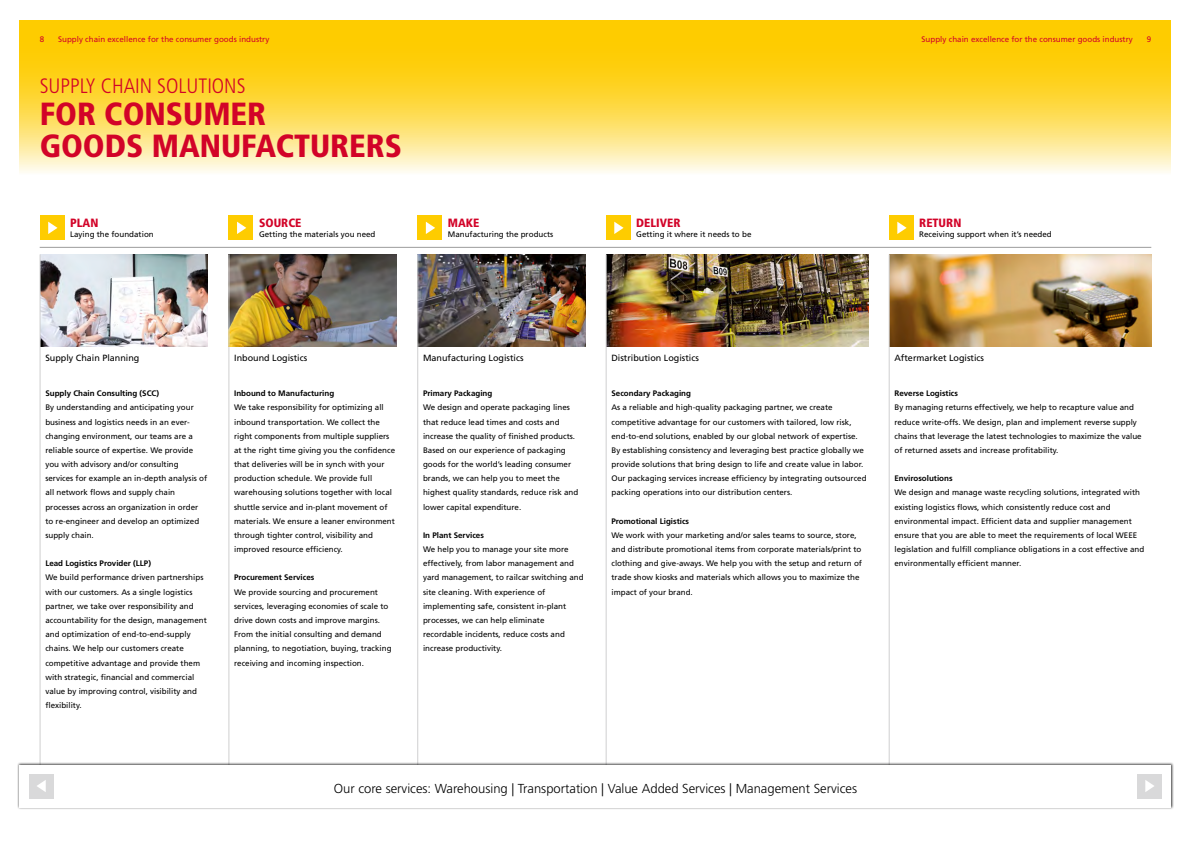
<style>
.page{position:relative;width:1191px;height:842px;background:#fff}
.page>*{position:absolute;margin:0;border:0;box-sizing:border-box;transform-origin:0 0}
.t1{font:900 condensed 32px/32px "Frutiger LT Std";color:#d20328}
.t2{font:300 condensed 20.8px "Frutiger LT Std";color:#d20328}
.t3{font:300 13px "Frutiger LT Std";color:#000}
.t4{font:900 condensed 12px "Frutiger LT Std";color:#d20328}
.t5{font:9px "Frutiger LT Std";color:#000}
.t6{font:8px/14.2px "Frutiger LT Std";color:#000}
.t7{font:700 8px "Frutiger LT Std";color:#000}
.t8{font:8px "Frutiger LT Std";color:#d20328}
</style>
<div class="page">
<svg style="left:20px;top:20px;width:1151px;height:153px;background:#feda4a"></svg>
<img style="left:41px;top:254px;width:166px;height:93px">
<img style="left:229px;top:254px;width:167px;height:93px">
<img style="left:418px;top:254px;width:167px;height:93px">
<img style="left:607px;top:254px;width:261px;height:93px">
<img style="left:889px;top:254px;width:262px;height:93px">
<hr style="left:40px;top:247px;width:1111px;height:1px;background:#9c9c9c">
<div style="left:40px;top:215px;width:24px;height:25px;background:#fecc00"></div>
<svg style="left:48px;top:222px;width:9px;height:12px"></svg>
<div style="left:228px;top:215px;width:25px;height:25px;background:#fecc00"></div>
<svg style="left:237px;top:222px;width:9px;height:12px"></svg>
<div style="left:417px;top:215px;width:25px;height:25px;background:#fecc00"></div>
<svg style="left:426px;top:222px;width:9px;height:12px"></svg>
<div style="left:606px;top:215px;width:24px;height:25px;background:#fecc00"></div>
<svg style="left:614px;top:222px;width:9px;height:12px"></svg>
<div style="left:888px;top:215px;width:25px;height:25px;background:#fecc00"></div>
<svg style="left:897px;top:222px;width:9px;height:12px"></svg>
<hr style="left:40px;top:254px;width:1px;height:532px;background:#cfcfd0">
<hr style="left:228px;top:254px;width:1px;height:532px;background:#cfcfd0">
<hr style="left:417px;top:254px;width:1px;height:532px;background:#cfcfd0">
<hr style="left:606px;top:254px;width:1px;height:532px;background:#cfcfd0">
<hr style="left:888px;top:254px;width:1px;height:532px;background:#cfcfd0">
<div style="left:17px;top:762px;width:1156px;height:48px;background:#000;opacity:.75"></div>
<div style="left:20px;top:765px;width:1151px;height:42px;background:#fff"></div>
<div style="left:29px;top:774px;width:24px;height:24px;background:#d9d9da"></div>
<svg style="left:37px;top:780px;width:9px;height:12px"></svg>
<div style="left:1137px;top:774px;width:25px;height:24px;background:#d9d9da"></div>
<svg style="left:1145px;top:780px;width:9px;height:12px"></svg>
<p class="t8" style="left:40px;top:34px;width:6px">8</p>
<p class="t8" style="left:58px;top:34px;width:213px">Supply chain excellence for the consumer goods industry</p>
<p class="t8" style="left:921px;top:34px;width:213px">Supply chain excellence for the consumer goods industry</p>
<p class="t8" style="left:1146px;top:34px;width:6px">9</p>
<h2 class="t2" style="left:40px;top:74px;width:207px">SUPPLY CHAIN SOLUTIONS</h2>
<h1 class="t1" style="left:40px;top:98px;width:364px">FOR CONSUMER<br>GOODS MANUFACTURERS</h1>
<h3 class="t4" style="left:70px;top:215px;width:30px">PLAN</h3>
<p class="t6" style="left:70px;top:227px;width:85px">Laying the foundation</p>
<h3 class="t4" style="left:259px;top:215px;width:44px">SOURCE</h3>
<p class="t6" style="left:259px;top:227px;width:118px">Getting the materials you need</p>
<h3 class="t4" style="left:448px;top:215px;width:33px">MAKE</h3>
<p class="t6" style="left:448px;top:227px;width:107px">Manufacturing the products</p>
<h3 class="t4" style="left:636px;top:215px;width:46px">DELIVER</h3>
<p class="t6" style="left:636px;top:227px;width:117px">Getting it where it needs to be</p>
<h3 class="t4" style="left:919px;top:215px;width:44px">RETURN</h3>
<p class="t6" style="left:919px;top:227px;width:134px">Receiving support when it’s needed</p>
<p class="t5" style="left:45px;top:352px;width:96px">Supply Chain Planning</p>
<p class="t7" style="left:45px;top:389px;width:115px">Supply Chain Consulting (SCC)</p>
<p class="t6" style="left:45px;top:400px;width:163px">By understanding and anticipating your business and logistics needs in an ever&shy;changing environment, our teams are a reliable source of expertise. We provide you with advisory and/or consulting services for example an in-depth analysis of all network flows and supply chain processes across an organization in order to re-engineer and develop an optimized supply chain.</p>
<p class="t7" style="left:45px;top:559px;width:107px">Lead Logistics Provider (LLP)</p>
<p class="t6" style="left:45px;top:571px;width:163px">We build performance driven partnerships with our customers. As a single logistics partner, we take over responsibility and accountability for the design, management and optimization of end-to-end-supply chains. We help our customers create competitive advantage and provide them with strategic, financial and commercial value by improving control, visibility and flexibility.</p>
<p class="t5" style="left:234px;top:352px;width:74px">Inbound Logistics</p>
<p class="t7" style="left:234px;top:389px;width:101px">Inbound to Manufacturing</p>
<p class="t6" style="left:234px;top:400px;width:162px">We take responsibility for optimizing all inbound transportation. We collect the right components from multiple suppliers at the right time giving you the confidence that deliveries will be in synch with your production schedule. We provide full warehousing solutions together with local shuttle service and in-plant movement of materials. We ensure a leaner environment through tighter control, visibility and improved resource efficiency.</p>
<p class="t7" style="left:234px;top:573px;width:82px">Procurement Services</p>
<p class="t6" style="left:234px;top:585px;width:159px">We provide sourcing and procurement services, leveraging economies of scale to drive down costs and improve margins.<br>From the initial consulting and demand planning, to negotiation, buying, tracking receiving and incoming inspection.</p>
<p class="t5" style="left:423px;top:352px;width:102px">Manufacturing Logistics</p>
<p class="t7" style="left:423px;top:389px;width:71px">Primary Packaging</p>
<p class="t6" style="left:423px;top:400px;width:157px">We design and operate packaging lines that reduce lead times and costs and increase the quality of finished products.<br>Based on our experience of packaging goods for the world’s leading consumer brands, we can help you to meet the highest quality standards, reduce risk and lower capital expenditure.</p>
<p class="t7" style="left:423px;top:530px;width:62px">In Plant Services</p>
<p class="t6" style="left:423px;top:542px;width:162px">We help you to manage your site more effectively, from labor management and yard management, to railcar switching and site cleaning. With experience of implementing safe, consistent in-plant processes, we can help eliminate recordable incidents, reduce costs and increase productivity.</p>
<p class="t5" style="left:611px;top:352px;width:89px">Distribution Logistics</p>
<p class="t7" style="left:611px;top:389px;width:81px">Secondary Packaging</p>
<p class="t6" style="left:611px;top:400px;width:257px">As a reliable and high-quality packaging partner, we create competitive advantage for our customers with tailored, low risk, end-to-end solutions, enabled by our global network of expertise.<br>By establishing consistency and leveraging best practice globally we provide solutions that bring design to life and create value in labor.<br>Our packaging services increase efficiency by integrating outsourced packing operations into our distribution centers.</p>
<p class="t7" style="left:611px;top:516px;width:79px">Promotional Ligistics</p>
<p class="t6" style="left:611px;top:528px;width:252px">We work with your marketing and/or sales teams to source, store, and distribute promotional items from corporate materials/print to clothing and give-aways. We help you with the setup and return of trade show kiosks and materials which allows you to maximize the impact of your brand.</p>
<p class="t5" style="left:894px;top:352px;width:91px">Aftermarket Logistics</p>
<p class="t7" style="left:894px;top:389px;width:65px">Reverse Logistics</p>
<p class="t6" style="left:894px;top:400px;width:249px">By managing returns effectively, we help to recapture value and reduce write-offs. We design, plan and implement reverse supply chains that leverage the latest technologies to maximize the value of returned assets and increase profitability.</p>
<p class="t7" style="left:894px;top:474px;width:60px">Envirosolutions</p>
<p class="t6" style="left:894px;top:486px;width:251px">We design and manage waste recycling solutions, integrated with existing logistics flows, which consistently reduce cost and environmental impact. Efficient data and supplier management ensure that you are able to meet the requirements of local WEEE legislation and fulfill compliance obligations in a cost effective and environmentally efficient manner.</p>
<h3 class="t3" style="left:334px;top:781px;width:524px">Our core services: Warehousing | Transportation | Value Added Services | Management Services</h3>
</div>
